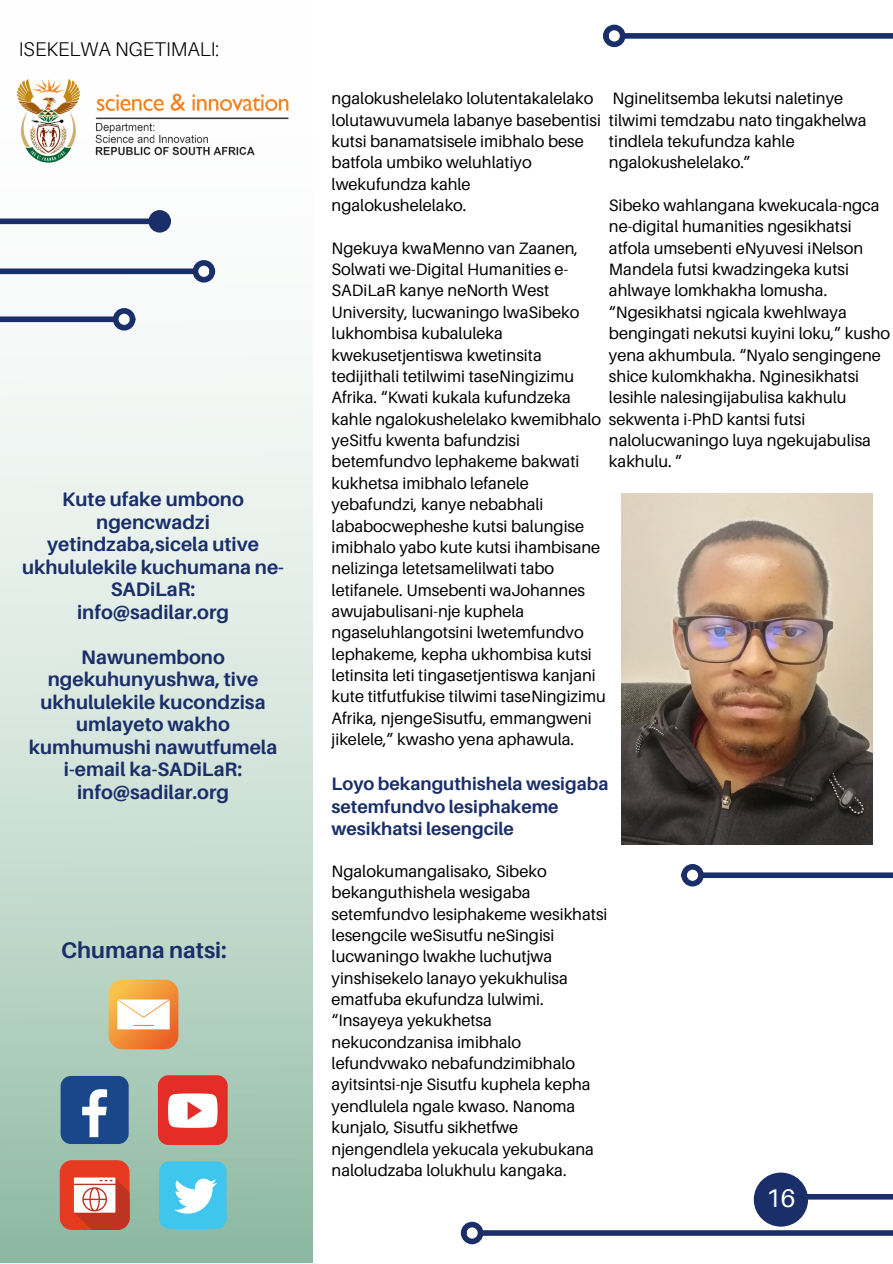
<style>
.page{position:relative;width:893px;height:1264px;background:#fff}
.page>*{position:absolute;margin:0;border:0;box-sizing:border-box;transform-origin:0 0}
.t1{font:25.5px "Aileron";color:#fff}
.t2{font:700 22.5px "Aileron";color:#1a2f69}
.t3{font:300 19.8px "Aileron";color:#000}
.t4{font:700 19.5px/22.5px "Aileron";color:#1a2f69;text-align:center}
.t5{font:700 18px/22.5px "Aileron";color:#1a2f69}
.t6{font:16.5px/21.3px "Aileron";color:#000}
</style>
<div class="page">
<svg style="left:0;top:210px;width:312px;height:1052px"></svg>
<img style="left:17px;top:79px;width:272px;height:84px">
<div style="left:625px;top:33px;width:267px;height:6px;background:#1a2f69"></div>
<div style="left:603px;top:25px;width:22px;height:22px;border:6px solid #1a2f69;border-radius:50%"></div>
<div style="left:0;top:218px;width:148px;height:6px;background:#1a2f69"></div>
<div style="left:151px;top:213px;width:17px;height:17px;background:#1a2f69;border-radius:50%"></div>
<div style="left:148px;top:210px;width:23px;height:22px;border:6px solid #1a2f69;border-radius:50%"></div>
<div style="left:0;top:268px;width:193px;height:6px;background:#1a2f69"></div>
<div style="left:193px;top:260px;width:22px;height:22px;border:6px solid #1a2f69;border-radius:50%"></div>
<div style="left:0;top:316px;width:113px;height:6px;background:#1a2f69"></div>
<div style="left:113px;top:308px;width:22px;height:22px;border:6px solid #1a2f69;border-radius:50%"></div>
<div style="left:483px;top:1230px;width:409px;height:5px;background:#1a2f69"></div>
<div style="left:461px;top:1221px;width:22px;height:23px;border:6px solid #1a2f69;border-radius:50%"></div>
<div style="left:806px;top:1193px;width:86px;height:6px;background:#1a2f69"></div>
<div style="left:61px;top:1075px;width:68px;height:68px;background:#1a4789;border-radius:10px"></div>
<svg style="left:82px;top:1089px;width:25px;height:48px"></svg>
<svg style="left:109px;top:979px;width:69px;height:70px"></svg>
<div style="left:158px;top:1075px;width:70px;height:69px;background:#e52d27;border-radius:11px"></div>
<svg style="left:168px;top:1093px;width:49px;height:34px;background:#fbe3e2"></svg>
<div style="left:60px;top:1160px;width:69px;height:69px;background:#e63b20;border-radius:12px"></div>
<svg style="left:74px;top:1177px;width:55px;height:52px;background:#dc8a7f"></svg>
<div style="left:159px;top:1161px;width:67px;height:67px;background:#3fc6ee;border-radius:10px"></div>
<svg style="left:174px;top:1178px;width:43px;height:35px"></svg>
<div style="left:753px;top:1172px;width:55px;height:54px;background:#1a2f69;border-radius:50%"></div>
<img style="left:621px;top:493px;width:251px;height:351px">
<div style="left:703px;top:872px;width:189px;height:6px;background:#1a2f69"></div>
<div style="left:681px;top:864px;width:22px;height:22px;border:6px solid #1a2f69;border-radius:50%"></div>
<p class="t3" style="left:19px;top:37px;width:202px">ISEKELWA NGETIMALI:</p>
<p class="t4" style="left:22px;top:488px;width:263px">Kute ufake umbono ngencwadzi yetindzaba,sicela utive ukhululekile kuchumana ne-<br>SADiLaR:</p>
<p class="t4" style="left:77px;top:600px;width:153px">info@sadilar.org</p>
<p class="t4" style="left:29px;top:645px;width:250px">Nawunembono ngekuhunyushwa, tive ukhululekile kucondzisa umlayeto wakho kumhumushi nawutfumela i-email ka-SADiLaR:</p>
<p class="t4" style="left:77px;top:780px;width:153px">info@sadilar.org</p>
<p class="t2" style="left:61px;top:936px;width:167px">Chumana natsi:</p>
<p class="t6" style="left:331px;top:87px;width:271px">ngalokushelelako lolutentakalelako lolutawuvumela labanye basebentisi kutsi banamatsisele imibhalo bese batfola umbiko weluhlatiyo lwekufundza kahle ngalokushelelako.</p>
<p class="t6" style="left:331px;top:237px;width:276px">Ngekuya kwaMenno van Zaanen, Solwati we-Digital Humanities e-SADiLaR kanye neNorth West University, lucwaningo lwaSibeko lukhombisa kubaluleka kwekusetjentiswa kwetinsita tedijithali tetilwimi taseNingizimu Afrika. “Kwati kukala kufundzeka kahle ngalokushelelako kwemibhalo yeSitfu kwenta bafundzisi betemfundvo lephakeme bakwati kukhetsa imibhalo lefanele yebafundzi, kanye nebabhali lababocwepheshe kutsi balungise imibhalo yabo kute kutsi ihambisane nelizinga letetsamelilwati tabo letifanele. Umsebenti waJohannes awujabulisani-nje kuphela ngaseluhlangotsini lwetemfundvo lephakeme, kepha ukhombisa kutsi letinsita leti tingasetjentiswa kanjani kute titfutfukise tilwimi taseNingizimu Afrika, njengeSisutfu, emmangweni jikelele,” kwasho yena aphawula.</p>
<p class="t5" style="left:331px;top:772px;width:278px">Loyo bekanguthishela wesigaba setemfundvo lesiphakeme wesikhatsi lesengcile</p>
<p class="t6" style="left:331px;top:860px;width:277px">Ngalokumangalisako, Sibeko bekanguthishela wesigaba setemfundvo lesiphakeme wesikhatsi lesengcile weSisutfu neSingisi lucwaningo lwakhe luchutjwa yinshisekelo lanayo yekukhulisa ematfuba ekufundza lulwimi. “Insayeya yekukhetsa nekucondzanisa imibhalo lefundvwako nebafundzimibhalo ayitsintsi-nje Sisutfu kuphela kepha yendlulela ngale kwaso. Nanoma kunjalo, Sisutfu sikhetfwe njengendlela yekucala yekubukana naloludzaba lolukhulu kangaka.</p>
<p class="t6" style="left:609px;top:87px;width:259px">Nginelitsemba lekutsi naletinye tilwimi temdzabu nato tingakhelwa tindlela tekufundza kahle ngalokushelelako.”</p>
<p class="t6" style="left:609px;top:194px;width:283px">Sibeko wahlangana kwekucala-ngca ne-digital humanities ngesikhatsi atfola umsebenti eNyuvesi iNelson<br>Mandela futsi kwadzingeka kutsi ahlwaye lomkhakha lomusha. “Ngesikhatsi ngicala kwehlwaya bengingati nekutsi kuyini loku,” kusho yena akhumbula. “Nyalo sengingene shice kulomkhakha. Nginesikhatsi lesihle nalesingijabulisa kakhulu sekwenta i-PhD kantsi futsi nalolucwaningo luya ngekujabulisa kakhulu. ”</p>
<p class="t1" style="left:766px;top:1182px;width:31px">16</p>
</div>
